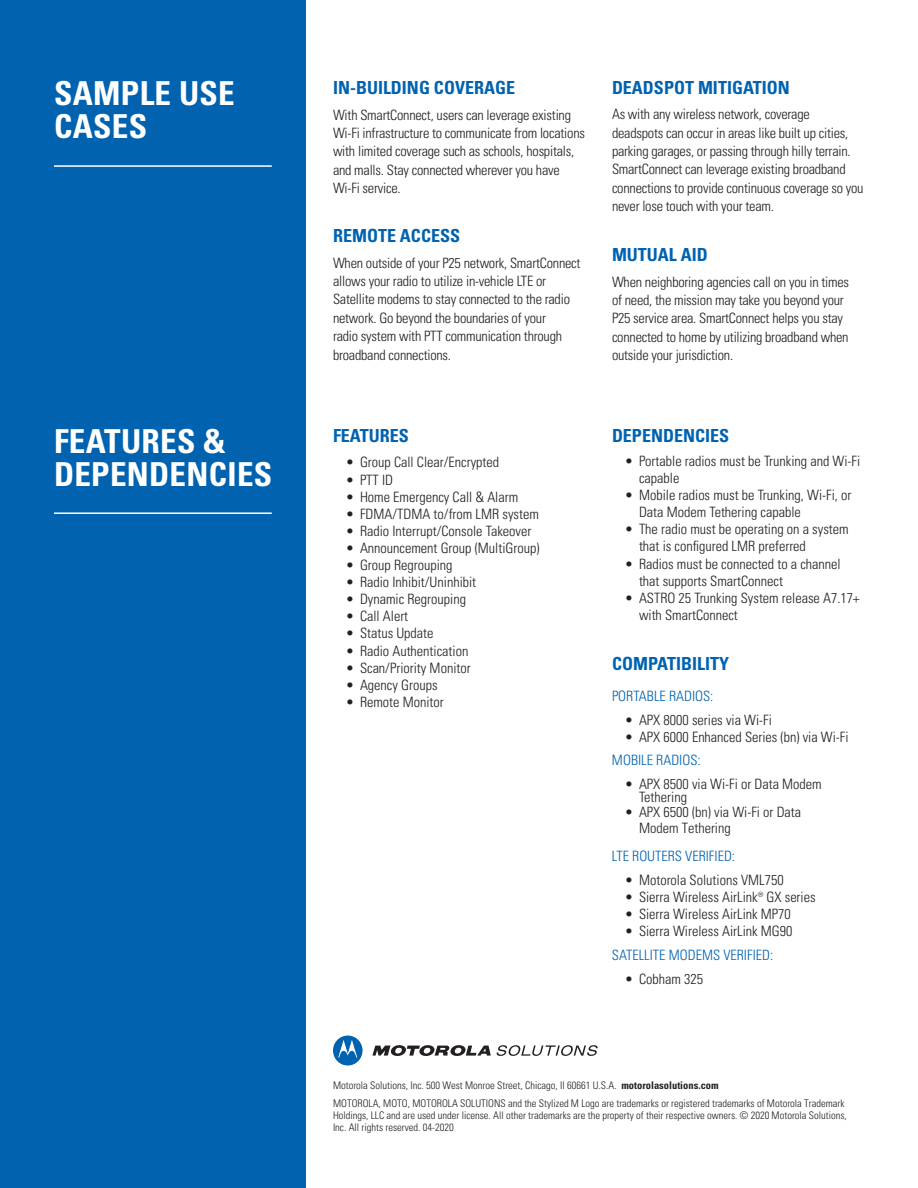
<style>
.page{position:relative;width:918px;height:1188px;background:#fff}
.page>*{position:absolute;margin:0;border:0;box-sizing:border-box;transform-origin:0 0}
.Regular_Paragraph{font:700 condensed 33px/33px "Univers LT Pro";letter-spacing:.01em;color:#fff}
.Regular_Paragraph-2{font:700 condensed 18px "Univers LT Pro";color:#0162b0}
.Regular_Paragraph-3{font:300 condensed 14.25px/18.3px "Univers LT Pro";letter-spacing:-.015em;color:#231f20}
.Regular_Paragraph-4{font:300 condensed 14.25px "Univers LT Pro";color:#0162b0}
.t1{font:300 condensed 14.25px/15.8px "Univers";color:#231f20}
.t2{font:300 condensed 10.5px/18.3px "Univers LT Pro";color:#231f20}
.s1{font-family:"Univers LT Pro"}
.s2{font-weight:700}
.s3{font-family:"Univers"}
</style>
<div class="page">
<svg style="left:372px;top:1045px;width:119px;height:11px"></svg>
<svg style="left:333px;top:1036px;width:30px;height:30px"></svg>
<svg style="left:497px;top:1045px;width:101px;height:11px"></svg>
<div style="left:0;top:0;width:306px;height:1188px;background:#0162b0"></div>
<hr style="left:54px;top:165px;width:218px;height:2px;background:#fff">
<hr style="left:54px;top:512px;width:218px;height:2px;background:#fff">
<p class="Regular_Paragraph" style="left:54px;top:76px;width:182px">SAMPLE USE<br>CASES</p>
<p class="Regular_Paragraph-2" style="left:333px;top:77px;width:184px">IN-BUILDING COVERAGE</p>
<p class="Regular_Paragraph-3" style="left:333px;top:105px;width:253px">With SmartConnect, users can leverage existing Wi-Fi infrastructure to communicate from locations with limited coverage such as schools, hospitals, and malls. Stay connected wherever you have Wi-Fi service.</p>
<p class="Regular_Paragraph-2" style="left:333px;top:225px;width:129px">REMOTE ACCESS</p>
<p class="Regular_Paragraph-3" style="left:333px;top:253px;width:249px">When outside of your P25 network, SmartConnect allows your radio to utilize in-vehicle LTE or Satellite modems to stay connected to the radio network. Go beyond the boundaries of your<br>radio system with PTT communication through broadband connections.</p>
<p class="Regular_Paragraph-2" style="left:612px;top:77px;width:179px">DEADSPOT MITIGATION</p>
<p class="Regular_Paragraph-3" style="left:612px;top:104px;width:253px">As with any wireless network, coverage deadspots can occur in areas like built up cities, parking garages, or passing through hilly terrain.<br>SmartConnect can leverage existing broadband connections to provide continuous coverage so you never lose touch with your team.</p>
<p class="Regular_Paragraph-2" style="left:612px;top:244px;width:97px">MUTUAL AID</p>
<p class="Regular_Paragraph-3" style="left:612px;top:272px;width:239px">When neighboring agencies call on you in times of need, the mission may take you beyond your P25 service area. SmartConnect helps you stay connected to home by utilizing broadband when outside your jurisdiction.</p>
<p class="Regular_Paragraph" style="left:54px;top:424px;width:220px">FEATURES &amp;<br>DEPENDENCIES</p>
<p class="Regular_Paragraph-2" style="left:612px;top:424px;width:119px">DEPENDENCIES</p>
<p class="Regular_Paragraph-2" style="left:333px;top:424px;width:77px">FEATURES</p>
<p class="Regular_Paragraph-3" style="left:346px;top:452px;width:154px">• Group Call Clear/Encrypted</p>
<p class="Regular_Paragraph-3" style="left:346px;top:470px;width:48px">• PTT ID</p>
<p class="Regular_Paragraph-3" style="left:346px;top:487px;width:173px">• Home Emergency Call &amp; Alarm</p>
<p class="Regular_Paragraph-3" style="left:346px;top:504px;width:194px">• FDMA/TDMA to/from LMR system</p>
<p class="Regular_Paragraph-3" style="left:346px;top:521px;width:186px">• Radio Interrupt/Console Takeover</p>
<p class="Regular_Paragraph-3" style="left:346px;top:538px;width:195px">• Announcement Group (MultiGroup)</p>
<p class="Regular_Paragraph-3" style="left:346px;top:555px;width:108px">• Group Regrouping</p>
<p class="Regular_Paragraph-3" style="left:346px;top:572px;width:131px">• Radio Inhibit/Uninhibit</p>
<p class="Regular_Paragraph-3" style="left:346px;top:589px;width:121px">• Dynamic Regrouping</p>
<p class="Regular_Paragraph-3" style="left:346px;top:606px;width:63px">• Call Alert</p>
<p class="Regular_Paragraph-3" style="left:346px;top:623px;width:89px">• Status Update</p>
<p class="Regular_Paragraph-3" style="left:346px;top:641px;width:123px">• Radio Authentication</p>
<p class="Regular_Paragraph-3" style="left:346px;top:658px;width:126px">• Scan/Priority Monitor</p>
<p class="Regular_Paragraph-3" style="left:346px;top:675px;width:93px">• Agency Groups</p>
<p class="Regular_Paragraph-3" style="left:346px;top:692px;width:99px">• Remote Monitor</p>
<p class="Regular_Paragraph-3" style="left:639px;top:452px;width:223px;line-height:17.1px;text-indent:-14px">• Portable radios must be Trunking and Wi-Fi capable</p>
<p class="Regular_Paragraph-3" style="left:639px;top:486px;width:214px;line-height:17.1px;text-indent:-14px">• Mobile radios must be Trunking, Wi-Fi, or<br>Data Modem Tethering capable</p>
<p class="Regular_Paragraph-3" style="left:639px;top:520px;width:211px;line-height:17.1px;text-indent:-14px">• The radio must be operating on a system that is configured LMR preferred</p>
<p class="Regular_Paragraph-3" style="left:639px;top:554px;width:203px;line-height:17.1px;text-indent:-14px">• Radios must be connected to a channel that supports SmartConnect</p>
<p class="Regular_Paragraph-3" style="left:639px;top:588px;width:222px;line-height:17.1px;text-indent:-14px">• ASTRO 25 Trunking System release A7.17+ with SmartConnect</p>
<p class="Regular_Paragraph-2" style="left:612px;top:653px;width:119px">COMPATIBILITY</p>
<p class="Regular_Paragraph-4" style="left:612px;top:686px;width:103px">PORTABLE RADIOS:</p>
<p class="Regular_Paragraph-3" style="left:626px;top:710px;width:148px">• APX 8000 series via Wi-Fi</p>
<p class="Regular_Paragraph-3" style="left:626px;top:727px;width:225px">• APX 6000 Enhanced Series (bn) via Wi-Fi</p>
<p class="Regular_Paragraph-4" style="left:612px;top:751px;width:90px">MOBILE RADIOS:</p>
<p class="Regular_Paragraph-3" style="left:639px;top:777px;width:184px;line-height:12.9px;text-indent:-14px">• APX 8500 via Wi-Fi or Data Modem<br>Tethering</p>
<p class="t1" style="left:639px;top:805px;width:164px;text-indent:-14px"><span class="s1">•</span> APX 6500 (bn) via Wi-Fi or Data<br>Modem Tethering</p>
<p class="Regular_Paragraph-4" style="left:612px;top:847px;width:125px">LTE ROUTERS VERIFIED:</p>
<p class="Regular_Paragraph-3" style="left:626px;top:870px;width:160px">• Motorola Solutions VML750</p>
<p class="Regular_Paragraph-3" style="left:626px;top:887px;width:192px">• Sierra Wireless AirLink® GX series</p>
<p class="Regular_Paragraph-3" style="left:626px;top:904px;width:167px">• Sierra Wireless AirLink MP70</p>
<p class="Regular_Paragraph-3" style="left:626px;top:921px;width:169px">• Sierra Wireless AirLink MG90</p>
<p class="Regular_Paragraph-4" style="left:612px;top:946px;width:163px">SATELLITE MODEMS VERIFIED:</p>
<p class="Regular_Paragraph-3" style="left:626px;top:969px;width:79px">• Cobham 325</p>
<p class="t2" style="left:333px;top:1075px;width:513px">Motorola Solutions, Inc. 500 West Monroe Street, Chicago, Il 60661 U.S.A. <span class="s2">motorolasolutions.com<br></span>MOTOROLA, MOTO, MOTOROLA SOLUTIONS and the Stylized M Logo are trademarks or registered trademarks of Motorola Trademark</p>
<p class="t2" style="left:333px;top:1109px;width:515px;line-height:12px">Holdings, LLC and are used under license. All other trademarks are the property of their respective owners. © <span class="s3">2020</span> Motorola Solutions,<br>Inc. All rights reserved. <span class="s3">04-2020</span></p>
</div>
